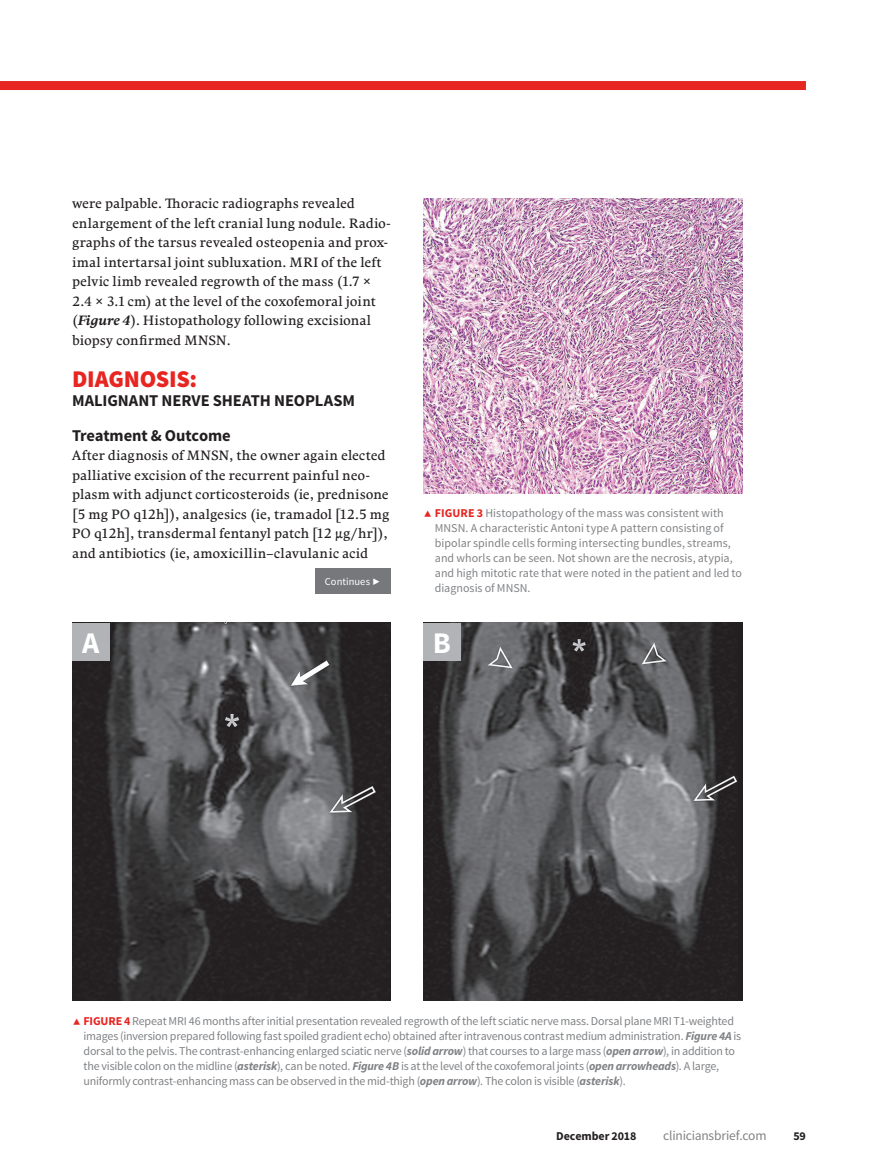
<style>
.page{position:relative;width:878px;height:1175px;background:#fff}
.page>*{position:absolute;margin:0;border:0;box-sizing:border-box;transform-origin:0 0}
.t1{font:700 30px "Source Sans Pro";color:#fff}
.t2{font:900 24px "Source Sans Pro";letter-spacing:-.01em;color:#e72621}
.t3{font:700 16.5px/34.5px "Source Sans Pro";letter-spacing:-.005em;color:#231f20}
.t4{font:13.5px/19.5px "Comenia Serif Pro";letter-spacing:.01em;color:#231f20}
.t5{font:13.5px "Source Sans Pro";letter-spacing:-.015em;color:#808285}
.t6{font:12px/15px "Source Sans Pro";letter-spacing:-.015em;color:#808285}
.t7{font:700 12px "Source Sans Pro";letter-spacing:-.005em;color:#231f20}
.t8{font:10.5px "Source Sans Pro";letter-spacing:.005em;color:#fff}
.s1{font-weight:700;font-style:italic}
.s2{font-weight:700;color:#e72621}
</style>
<div class="page">
<div style="left:0;top:81px;width:806px;height:9px;background:#e72621"></div>
<img style="left:423px;top:198px;width:319px;height:295px">
<img style="left:72px;top:622px;width:319px;height:378px">
<img style="left:423px;top:622px;width:319px;height:378px">
<div style="left:72px;top:622px;width:38px;height:38px;background:#b2b3b7"></div>
<div style="left:423px;top:622px;width:37px;height:38px;background:#b2b3b7"></div>
<div style="left:316px;top:568px;width:75px;height:25px;background:#76787b"></div>
<p class="t4" style="left:72px;top:194px;width:320px">were palpable. Thoracic radiographs revealed enlargement of the left cranial lung nodule. Radio&shy;graphs of the tarsus revealed osteopenia and prox&shy;imal intertarsal joint subluxation. MRI of the left pelvic limb revealed regrowth of the mass (1.7 × 2.4 × 3.1 cm) at the level of the coxofemoral joint (<span class="s1">Figure 4</span>). Histopathology following excisional biopsy confirmed MNSN.</p>
<h2 class="t2" style="left:72px;top:363px;width:127px">DIAGNOSIS:</h2>
<h3 class="t3" style="left:72px;top:384px;width:284px">MALIGNANT NERVE SHEATH NEOPLASM<br>Treatment &amp; Outcome</h3>
<p class="t4" style="left:72px;top:446px;width:319px">After diagnosis of MNSN, the owner again elected palliative excision of the recurrent painful neo&shy;plasm with adjunct corticosteroids (ie, prednisone [5 mg PO q12h]), analgesics (ie, tramadol [12.5 mg PO q12h], transdermal fentanyl patch [12 μg/hr]), and antibiotics (ie, amoxicillin–clavulanic acid</p>
<p class="t8" style="left:325px;top:574px;width:47px">Continues</p>
<p class="t6" style="left:435px;top:506px;width:309px"><span class="s2">FIGURE 3</span> Histopathology of the mass was consistent with MNSN. A characteristic Antoni type A pattern consisting of bipolar spindle cells forming intersecting bundles, streams, and whorls can be seen. Not shown are the necrosis, atypia, and high mitotic rate that were noted in the patient and led to diagnosis of MNSN.</p>
<h1 class="t1" style="left:82px;top:623px;width:19px">A</h1>
<h1 class="t1" style="left:433px;top:623px;width:20px">B</h1>
<p class="t6" style="left:83px;top:1013px;width:659px"><span class="s2">FIGURE 4</span> Repeat MRI 46 months after initial presentation revealed regrowth of the left sciatic nerve mass. Dorsal plane MRI T1-weighted images (inversion prepared following fast spoiled gradient echo) obtained after intravenous contrast medium administration. <span class="s1">Figure 4A</span> is dorsal to the pelvis. The contrast-enhancing enlarged sciatic nerve (<span class="s1">solid arrow</span>) that courses to a large mass (<span class="s1">open arrow</span>), in addition to the visible colon on the midline (<span class="s1">asterisk</span>), can be noted. <span class="s1">Figure 4B</span> is at the level of the coxofemoral joints (<span class="s1">open arrowheads</span>). A large, uniformly contrast-enhancing mass can be observed in the mid-thigh (<span class="s1">open arrow</span>). The colon is visible (<span class="s1">asterisk</span>).</p>
<p class="t7" style="left:556px;top:1128px;width:82px">December 2018</p>
<p class="t5" style="left:663px;top:1127px;width:105px">cliniciansbrief.com</p>
<p class="t7" style="left:793px;top:1128px;width:14px">59</p>
</div>
